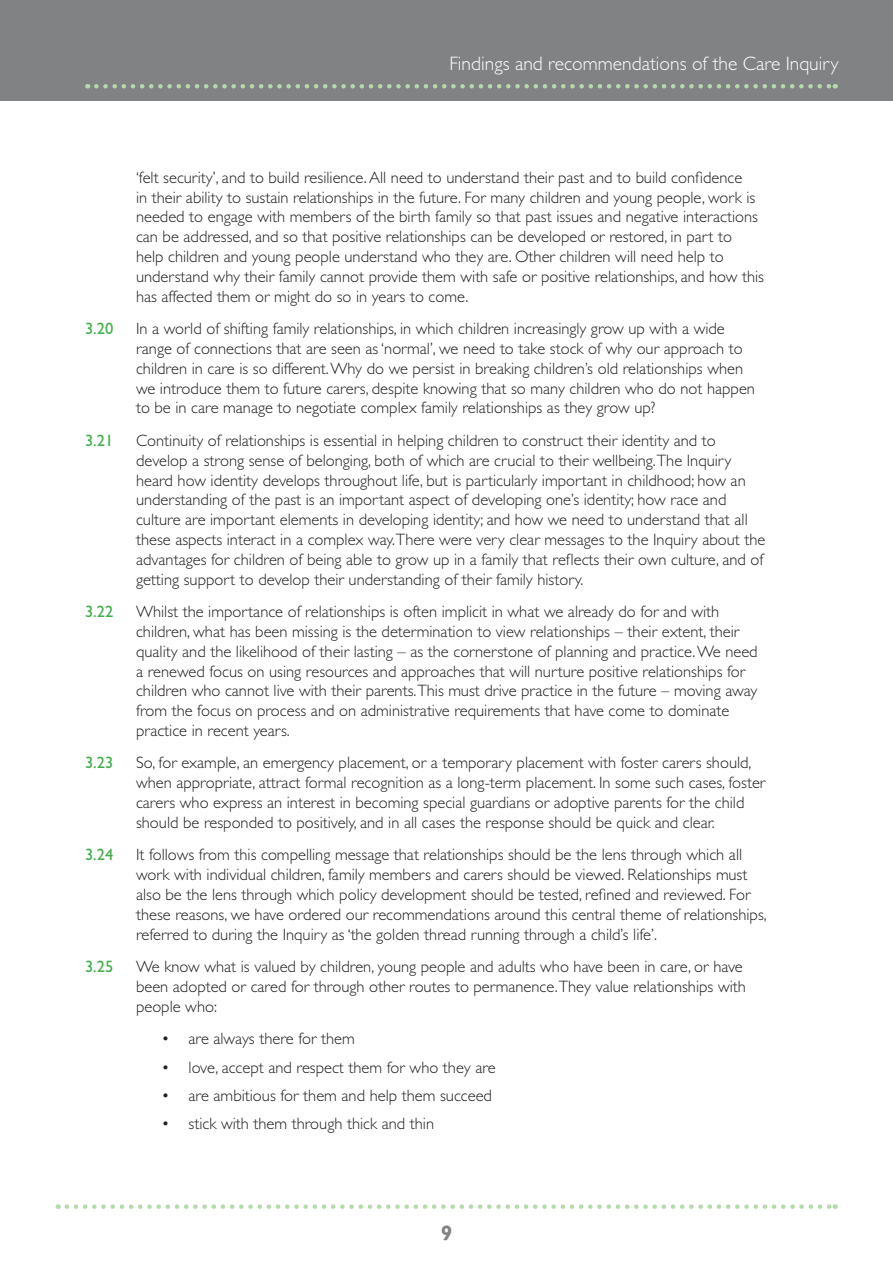
<style>
.page{position:relative;width:893px;height:1263px;background:#fff}
.page>*{position:absolute;margin:0;border:0;box-sizing:border-box;transform-origin:0 0}
.t1{font:700 21px "Gill Sans";color:#808284}
.t2{font:300 19.5px "Gill Sans";color:#fff}
.t3{font:300 16.5px/19.8px "Gill Sans";color:#231f20}
.t4{font:16.5px "Gill Sans";color:#41ad49}
</style>
<div class="page">
<div style="left:0;top:0;width:892px;height:100px;background:#808284"></div>
<svg style="left:96px;top:84px;width:740px;height:5px"></svg>
<svg style="left:67px;top:1204px;width:769px;height:5px"></svg>
<p class="t2" style="left:449px;top:52px;width:391px">Findings and recommendations of the Care Inquiry</p>
<p class="t3" style="left:136px;top:167px;width:629px">‘felt security’, and to build resilience. All need to understand their past and to build confidence<br>in their ability to sustain relationships in the future. For many children and young people, work is needed to engage with members of the birth family so that past issues and negative interactions can be addressed, and so that positive relationships can be developed or restored, in part to<br>help children and young people understand who they are. Other children will need help to understand why their family cannot provide them with safe or positive relationships, and how this has affected them or might do so in years to come.</p>
<p class="t4" style="left:85px;top:319px;width:30px">3.20</p>
<p class="t3" style="left:136px;top:319px;width:620px">In a world of shifting family relationships, in which children increasingly grow up with a wide range of connections that are seen as ‘normal’, we need to take stock of why our approach to children in care is so different. Why do we persist in breaking children’s old relationships when we introduce them to future carers, despite knowing that so many children who do not happen to be in care manage to negotiate complex family relationships as they grow up?</p>
<p class="t4" style="left:85px;top:431px;width:30px">3.21</p>
<p class="t3" style="left:136px;top:431px;width:631px">Continuity of relationships is essential in helping children to construct their identity and to develop a strong sense of belonging, both of which are crucial to their wellbeing.The Inquiry heard how identity develops throughout life, but is particularly important in childhood; how an understanding of the past is an important aspect of developing one’s identity; how race and culture are important elements in developing identity; and how we need to understand that all these aspects interact in a complex way.There were very clear messages to the Inquiry about the advantages for children of being able to grow up in a family that reflects their own culture, and of getting support to develop their understanding of their family history.</p>
<p class="t4" style="left:85px;top:602px;width:30px">3.22</p>
<p class="t3" style="left:136px;top:602px;width:623px">Whilst the importance of relationships is often implicit in what we already do for and with children, what has been missing is the determination to view relationships – their extent, their quality and the likelihood of their lasting – as the cornerstone of planning and practice. We need a renewed focus on using resources and approaches that will nurture positive relationships for children who cannot live with their parents.This must drive practice in the future – moving away from the focus on process and on administrative requirements that have come to dominate practice in recent years.</p>
<p class="t4" style="left:85px;top:753px;width:30px">3.23</p>
<p class="t3" style="left:136px;top:753px;width:631px">So, for example, an emergency placement, or a temporary placement with foster carers should, when appropriate, attract formal recognition as a long-term placement. In some such cases, foster carers who express an interest in becoming special guardians or adoptive parents for the child should be responded to positively, and in all cases the response should be quick and clear.</p>
<p class="t4" style="left:85px;top:845px;width:30px">3.24</p>
<p class="t3" style="left:136px;top:845px;width:632px">It follows from this compelling message that relationships should be the lens through which all work with individual children, family members and carers should be viewed. Relationships must also be the lens through which policy development should be tested, refined and reviewed. For these reasons, we have ordered our recommendations around this central theme of relationships, referred to during the Inquiry as ‘the golden thread running through a child’s life’.</p>
<p class="t4" style="left:85px;top:957px;width:30px">3.25</p>
<p class="t3" style="left:136px;top:957px;width:611px">We know what is valued by children, young people and adults who have been in care, or have been adopted or cared for through other routes to permanence.They value relationships with people who:</p>
<p class="t3" style="left:189px;top:1025px;width:309px;line-height:28.3px">are always there for them<br>love, accept and respect them for who they are are ambitious for them and help them succeed stick with them through thick and thin</p>
<p class="t3" style="left:162px;top:1025px;width:10px;line-height:28.3px;text-align:justify">• • • •</p>
<p class="t1" style="left:441px;top:1221px;width:13px">9</p>
</div>
